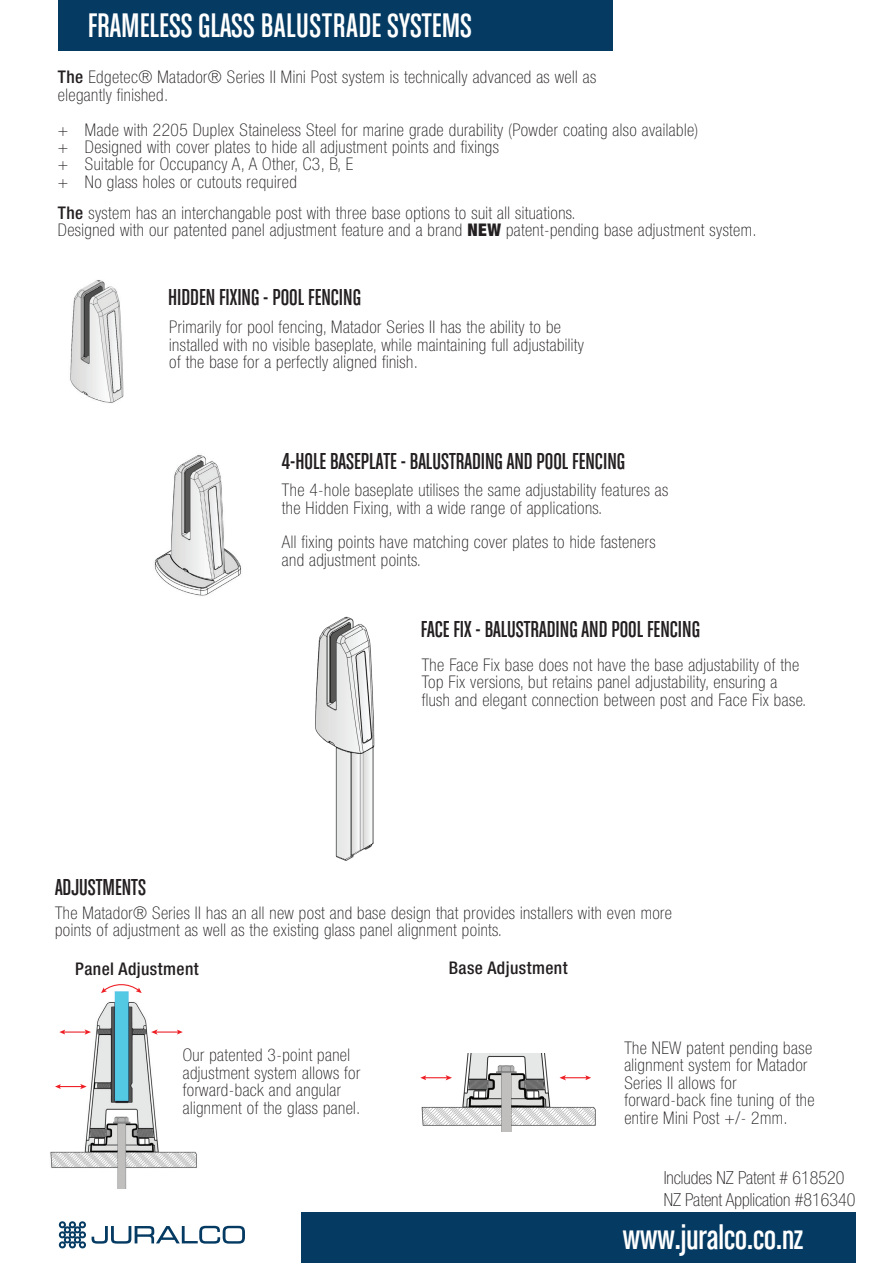
<style>
.page{position:relative;width:893px;height:1263px;background:#fff}
.page>*{position:absolute;margin:0;border:0;box-sizing:border-box;transform-origin:0 0}
.t1{font:36px "Chalet Comprime Cologne Sixty";color:#fff}
.t2{font:24.45px "Chalet Comprime Cologne Sixty";color:#231f20}
.t3{font:100 condensed 18px/21.6px "Helvetica Neue";color:#231f20}
.t4{font:100 condensed 17.4px/17.4px "Helvetica Neue";letter-spacing:.025em;color:#231f20}
.t5{font:500 condensed 17.4px "Helvetica Neue";letter-spacing:.025em;color:#231f20}
.s1{font-weight:500}
.s2{font-weight:900}
</style>
<div class="page">
<svg style="left:58px;top:1221px;width:28px;height:28px"></svg>
<svg style="left:92px;top:1226px;width:153px;height:17px"></svg>
<div style="left:301px;top:1212px;width:555px;height:51px;background:#053a62"></div>
<div style="left:58px;top:0;width:555px;height:51px;background:#053a62"></div>
<img style="left:70px;top:280px;width:54px;height:123px">
<img style="left:154px;top:454px;width:87px;height:142px">
<img style="left:315px;top:616px;width:60px;height:245px">
<img style="left:50px;top:993px;width:147px;height:195px">
<img style="left:421px;top:1053px;width:175px;height:79px">
<svg style="left:59px;top:1029px;width:32px;height:6px"></svg>
<svg style="left:151px;top:1029px;width:32px;height:6px"></svg>
<svg style="left:420px;top:1075px;width:32px;height:5px"></svg>
<svg style="left:559px;top:1075px;width:32px;height:5px"></svg>
<svg style="left:55px;top:1084px;width:32px;height:5px"></svg>
<svg style="left:101px;top:984px;width:41px;height:9px"></svg>
<h1 class="t1" style="left:88px;top:5px;width:386px">FRAMELESS GLASS BALUSTRADE SYSTEMS</h1>
<p class="t4" style="left:58px;top:68px;width:540px"><span class="s1">The</span> Edgetec® Matador® Series II Mini Post system is technically advanced as well as elegantly finished.</p>
<p class="t4" style="left:58px;top:121px;width:642px">+ Made with 2205 Duplex Staineless Steel for marine grade durability (Powder coating also available) + Designed with cover plates to hide all adjustment points and fixings<br>+ Suitable for Occupancy A, A Other, C3, B, E<br>+ No glass holes or cutouts required</p>
<p class="t4" style="left:58px;top:204px;width:700px"><span class="s1">The</span> system has an interchangable post with three base options to suit all situations.<br>Designed with our patented panel adjustment feature and a brand <span class="s2">NEW</span> patent-pending base adjustment system.</p>
<h2 class="t2" style="left:168px;top:284px;width:194px">HIDDEN FIXING - POOL FENCING</h2>
<p class="t4" style="left:169px;top:318px;width:416px">Primarily for pool fencing, Matador Series II has the ability to be installed with no visible baseplate, while maintaining full adjustability of the base for a perfectly aligned finish.</p>
<h2 class="t2" style="left:282px;top:447px;width:345px">4-HOLE BASEPLATE - BALUSTRADING AND POOL FENCING</h2>
<p class="t4" style="left:282px;top:481px;width:388px">The 4-hole baseplate utilises the same adjustability features as the Hidden Fixing, with a wide range of applications.</p>
<p class="t4" style="left:282px;top:533px;width:375px">All fixing points have matching cover plates to hide fasteners and adjustment points.</p>
<h2 class="t2" style="left:421px;top:616px;width:281px">FACE FIX - BALUSTRADING AND POOL FENCING</h2>
<h2 class="t2" style="left:55px;top:874px;width:92px">ADJUSTMENTS</h2>
<p class="t4" style="left:422px;top:656px;width:386px">The Face Fix base does not have the base adjustability of the<br>Top Fix versions, but retains panel adjustability, ensuring a flush and elegant connection between post and Face Fix base.</p>
<p class="t4" style="left:55px;top:904px;width:618px">The Matador® Series II has an all new post and base design that provides installers with even more points of adjustment as well as the existing glass panel alignment points.</p>
<p class="t5" style="left:75px;top:958px;width:125px">Panel Adjustment</p>
<p class="t5" style="left:449px;top:957px;width:120px">Base Adjustment</p>
<p class="t4" style="left:183px;top:1046px;width:179px">Our patented 3-point panel adjustment system allows for forward-back and angular alignment of the glass panel.</p>
<p class="t4" style="left:624px;top:1039px;width:192px">The NEW patent pending base alignment system for Matador<br>Series II allows for forward-back fine tuning of the entire Mini Post +/- 2mm.</p>
<p class="t3" style="left:664px;top:1167px;width:193px">Includes NZ Patent # 618520<br>NZ Patent Application #816340</p>
<h1 class="t1" style="left:623px;top:1218px;width:182px">www.juralco.co.nz</h1>
</div>
